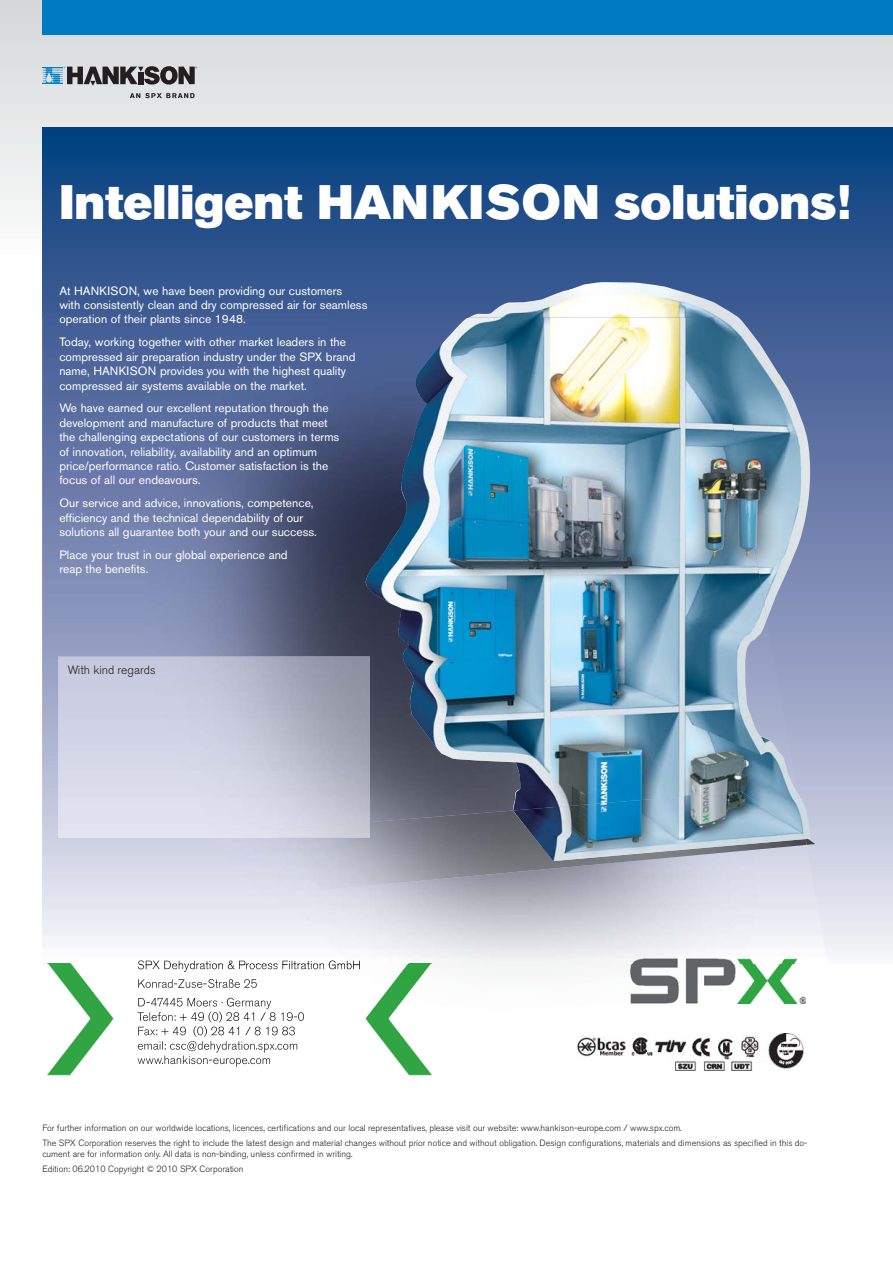
<style>
.page{position:relative;width:893px;height:1263px;background:#fff}
.page>*{position:absolute;margin:0;border:0;box-sizing:border-box;transform-origin:0 0}
.t1{font:48px "Akzidenz Grotesk BE Super";color:#fff}
.t2{font:12px/14.4px "Akzidenz Grotesk BE";color:#fff}
.t3{font:300 12px "Akzidenz Grotesk BE";color:#231f20}
.t4{font:300 9px/15px "Akzidenz Grotesk BE";color:#231f20}
</style>
<div class="page">
<img style="left:0;top:0;width:892px;height:1076px">
<h1 class="t1" style="left:59px;top:186px;width:792px">Intelligent HANKISON solutions!</h1>
<p class="t2" style="left:59px;top:285px;width:309px">At HANKISON, we have been providing our customers<br>with consistently clean and dry compressed air for seamless operation of their plants since 1948.</p>
<p class="t2" style="left:59px;top:336px;width:297px">Today, working together with other market leaders in the compressed air preparation industry under the SPX brand name, HANKISON provides you with the highest quality compressed air systems available on the market.</p>
<p class="t2" style="left:59px;top:402px;width:281px">We have earned our excellent reputation through the development and manufacture of products that meet the challenging expectations of our customers in terms of innovation, reliability, availability and an optimum price/performance ratio. Customer satisfaction is the focus of all our endeavours.</p>
<p class="t2" style="left:59px;top:497px;width:259px">Our service and advice, innovations, competence, efficiency and the technical dependability of our solutions all guarantee both your and our success.</p>
<p class="t2" style="left:59px;top:549px;width:230px">Place your trust in our global experience and reap the benefits.</p>
<p class="t3" style="left:68px;top:666px;width:89px">With kind regards</p>
<p class="t4" style="left:42px;top:1122px;width:766px">For further information on our worldwide locations, licences, certifications and our local representatives, please visit our website: www.hankison-europe.com / www.spx.com.<br>The SPX Corporation reserves the right to include the latest design and material changes without prior notice and without obligation. Design configurations, materials and dimensions as specified in this do-</p>
<p class="t4" style="left:42px;top:1148px;width:312px">cument are for information only. All data is non-binding, unless confirmed in writing.<br>Edition: 06.2010 Copyright © 2010 SPX Corporation</p>
</div>
